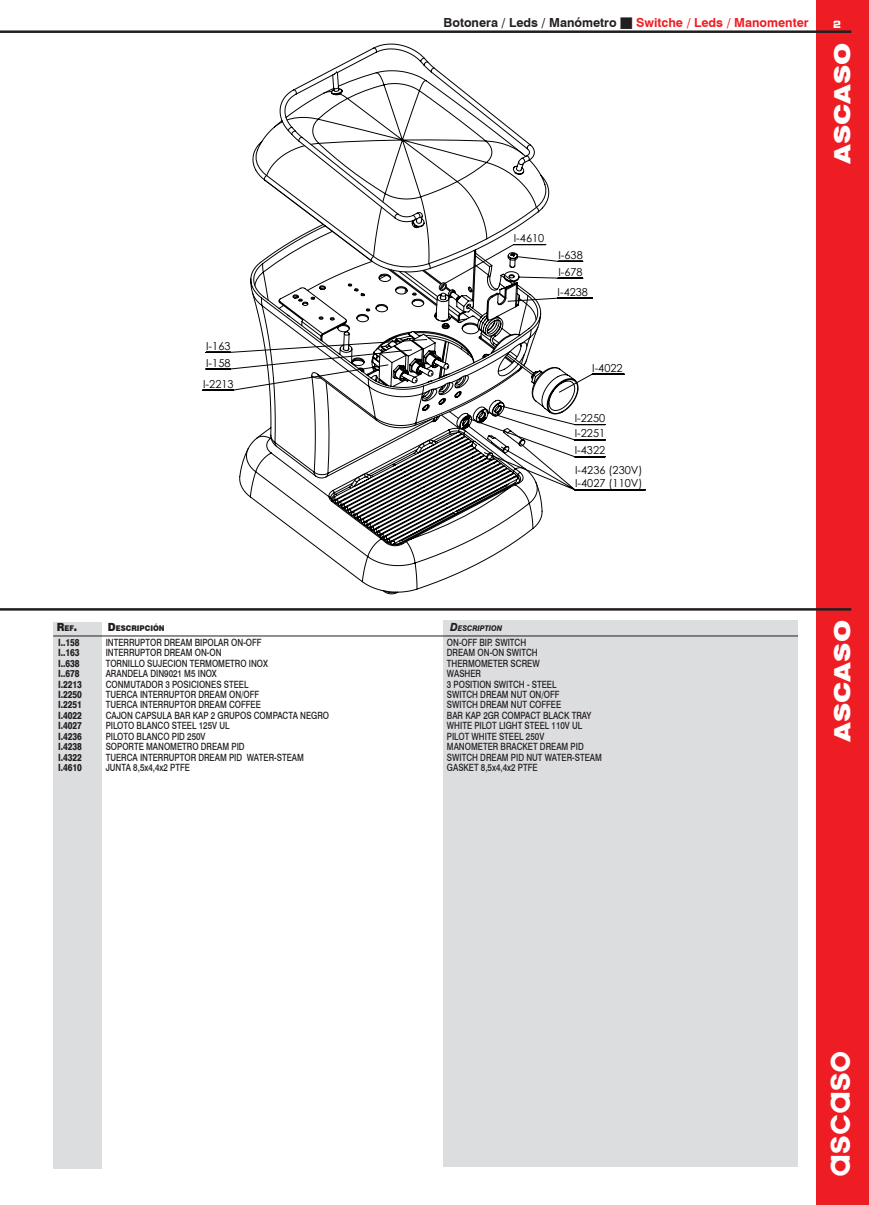
<style>
.page{position:relative;width:869px;height:1205px;background:#fff}
.page>*{position:absolute;margin:0;border:0;box-sizing:border-box;transform-origin:0 0}
.t1{font:27.5px "ASCAS Ologotype";color:#fff}
.t2{font:900 22.5px "Swiss 721 BT";color:#fff;scale:1.2 1}
.TITOL_PAGINA_RIGHT{font:700 12.5px "Swiss 721 BT";color:#231f20}
.t3{font:900 11.25px "Swiss 721 BT";color:#231f20;scale:.9 1}
.t4{font:11px/21.1px "Century Gothic";color:#000}
.TEXTO_REGULAR{font:500 10px "Swiss 721 BT";color:#231f20;scale:.8 1}
.referencia{font:800 10px "Swiss 721 BT";color:#231f20;scale:.8 1}
.t5{font:700 expanded 10px "Square 721 BT";color:#fff;scale:.8 1}
.t6{font:900 7.88px "Swiss 721 BT";color:#231f20;scale:.9 1}
.t7{font:italic 800 7.88px "Swiss 721 BT";color:#231f20;scale:.9 1}
.s1{color:#ee1d23}
.s2{font-size:7.88px}
.s3{font-size:11.25px}
</style>
<div class="page">
<div style="left:815px;top:0;width:53px;height:1205px;background:#ee1d23"></div>
<hr style="left:0;top:30px;width:850px;height:3px;background:#231f20">
<hr style="left:0;top:608px;width:850px;height:3px;background:#231f20">
<div style="left:443px;top:620px;width:354px;height:546px;background:#dcdddf"></div>
<div style="left:53px;top:622px;width:49px;height:546px;background:#dcdddf"></div>
<hr style="left:53px;top:636px;width:744px;height:1px;background:#231f20">
<svg style="left:202px;top:260px;width:443px;height:230px"></svg>
<svg style="left:239px;top:44px;width:339px;height:550px"></svg>
<svg style="left:438px;top:244px;width:76px;height:47px"></svg>
<hr style="left:513px;top:244px;width:32px;height:1px;background:#000">
<p class="t4" style="left:206px;top:335px;width:26px">I-163</p>
<p class="t4" style="left:203px;top:352px;width:32px">I-158<br>I-2213</p>
<p class="TITOL_PAGINA_RIGHT" style="left:443px;top:15px;width:366px">Botonera / Leds / Manómetro ■ <span class="s1">Switche / Leds / Manomenter</span></p>
<p class="t5" style="left:832px;top:18px;width:11px">2</p>
<h2 class="t2" style="left:828px;top:164px;width:103px;rotate:-90deg">ASCASO</h2>
<p class="t4" style="left:513px;top:227px;width:32px">I-4610</p>
<p class="t4" style="left:558px;top:246px;width:26px;line-height:16.8px">I-638<br>I-678</p>
<p class="t4" style="left:557px;top:281px;width:32px">I-4238</p>
<p class="t4" style="left:592px;top:357px;width:32px">I-4022</p>
<p class="t4" style="left:574px;top:407px;width:32px">I-2250</p>
<p class="t4" style="left:574px;top:423px;width:32px">I-2251</p>
<p class="t4" style="left:574px;top:440px;width:32px">I-4322</p>
<p class="t4" style="left:574px;top:463px;width:69px;line-height:13.1px">I-4236 (230V)<br>I-4027 (110V)</p>
<p class="t3" style="left:57px;top:620px;width:24px">R<span class="s2">EF</span>.</p>
<p class="t6" style="left:108px;top:624px;width:64px"><span class="s3">D</span>ESCRIPCIÓN</p>
<p class="t7" style="left:450px;top:624px;width:59px"><span class="s3">D</span>ESCRIPTION</p>
<p class="referencia" style="left:58px;top:636px;width:28px">I..158</p>
<p class="TEXTO_REGULAR" style="left:106px;top:636px;width:196px">INTERRUPTOR DREAM BIPOLAR ON-OFF</p>
<p class="TEXTO_REGULAR" style="left:446px;top:636px;width:101px">ON-OFF BIP. SWITCH</p>
<p class="referencia" style="left:58px;top:646px;width:28px">I..163</p>
<p class="TEXTO_REGULAR" style="left:106px;top:646px;width:146px">INTERRUPTOR DREAM ON-ON</p>
<p class="TEXTO_REGULAR" style="left:446px;top:646px;width:115px">DREAM ON-ON SWITCH</p>
<p class="referencia" style="left:58px;top:657px;width:28px">I..638</p>
<p class="TEXTO_REGULAR" style="left:106px;top:657px;width:204px">TORNILLO SUJECION TERMOMETRO INOX</p>
<p class="TEXTO_REGULAR" style="left:446px;top:657px;width:117px">THERMOMETER SCREW</p>
<p class="referencia" style="left:58px;top:667px;width:28px">I..678</p>
<p class="TEXTO_REGULAR" style="left:106px;top:667px;width:140px">ARANDELA DIN9021 M5 INOX</p>
<p class="TEXTO_REGULAR" style="left:446px;top:667px;width:44px">WASHER</p>
<p class="referencia" style="left:58px;top:678px;width:31px">I.2213</p>
<p class="TEXTO_REGULAR" style="left:106px;top:678px;width:180px">CONMUTADOR 3 POSICIONES STEEL</p>
<p class="TEXTO_REGULAR" style="left:446px;top:678px;width:138px">3 POSITION SWITCH - STEEL</p>
<p class="referencia" style="left:58px;top:688px;width:31px">I.2250</p>
<p class="TEXTO_REGULAR" style="left:106px;top:688px;width:193px">TUERCA INTERRUPTOR DREAM ON/OFF</p>
<p class="TEXTO_REGULAR" style="left:446px;top:688px;width:142px">SWITCH DREAM NUT ON/OFF</p>
<p class="referencia" style="left:58px;top:699px;width:31px">I.2251</p>
<p class="TEXTO_REGULAR" style="left:106px;top:699px;width:195px">TUERCA INTERRUPTOR DREAM COFFEE</p>
<p class="TEXTO_REGULAR" style="left:446px;top:699px;width:144px">SWITCH DREAM NUT COFFEE</p>
<p class="referencia" style="left:58px;top:709px;width:31px">I.4022</p>
<p class="TEXTO_REGULAR" style="left:106px;top:709px;width:281px">CAJON CAPSULA BAR KAP 2 GRUPOS COMPACTA NEGRO</p>
<p class="TEXTO_REGULAR" style="left:446px;top:709px;width:182px">BAR KAP 2GR COMPACT BLACK TRAY</p>
<p class="referencia" style="left:58px;top:720px;width:31px">I.4027</p>
<p class="TEXTO_REGULAR" style="left:106px;top:720px;width:156px">PILOTO BLANCO STEEL 125V UL</p>
<p class="TEXTO_REGULAR" style="left:446px;top:720px;width:170px">WHITE PILOT LIGHT STEEL 110V UL</p>
<p class="referencia" style="left:58px;top:730px;width:31px">I.4236</p>
<p class="TEXTO_REGULAR" style="left:106px;top:730px;width:126px">PILOTO BLANCO PID 250V</p>
<p class="TEXTO_REGULAR" style="left:446px;top:730px;width:123px">PILOT WHITE STEEL 250V</p>
<p class="referencia" style="left:58px;top:741px;width:31px">I.4238</p>
<p class="TEXTO_REGULAR" style="left:106px;top:741px;width:175px">SOPORTE MANOMETRO DREAM PID</p>
<p class="TEXTO_REGULAR" style="left:446px;top:741px;width:172px">MANOMETER BRACKET DREAM PID</p>
<p class="referencia" style="left:58px;top:751px;width:31px">I.4322</p>
<p class="TEXTO_REGULAR" style="left:106px;top:751px;width:249px">TUERCA INTERRUPTOR DREAM PID WATER-STEAM</p>
<p class="TEXTO_REGULAR" style="left:446px;top:751px;width:195px">SWITCH DREAM PID NUT WATER-STEAM</p>
<p class="referencia" style="left:58px;top:761px;width:31px">I.4610</p>
<p class="TEXTO_REGULAR" style="left:106px;top:761px;width:107px">JUNTA 8,5x4,4x2 PTFE</p>
<p class="TEXTO_REGULAR" style="left:446px;top:761px;width:115px">GASKET 8,5x4,4x2 PTFE</p>
<h2 class="t2" style="left:828px;top:742px;width:103px;rotate:-90deg">ASCASO</h2>
<h1 class="t1" style="left:824px;top:1176px;width:128px;rotate:-90deg">ascaso</h1>
</div>
